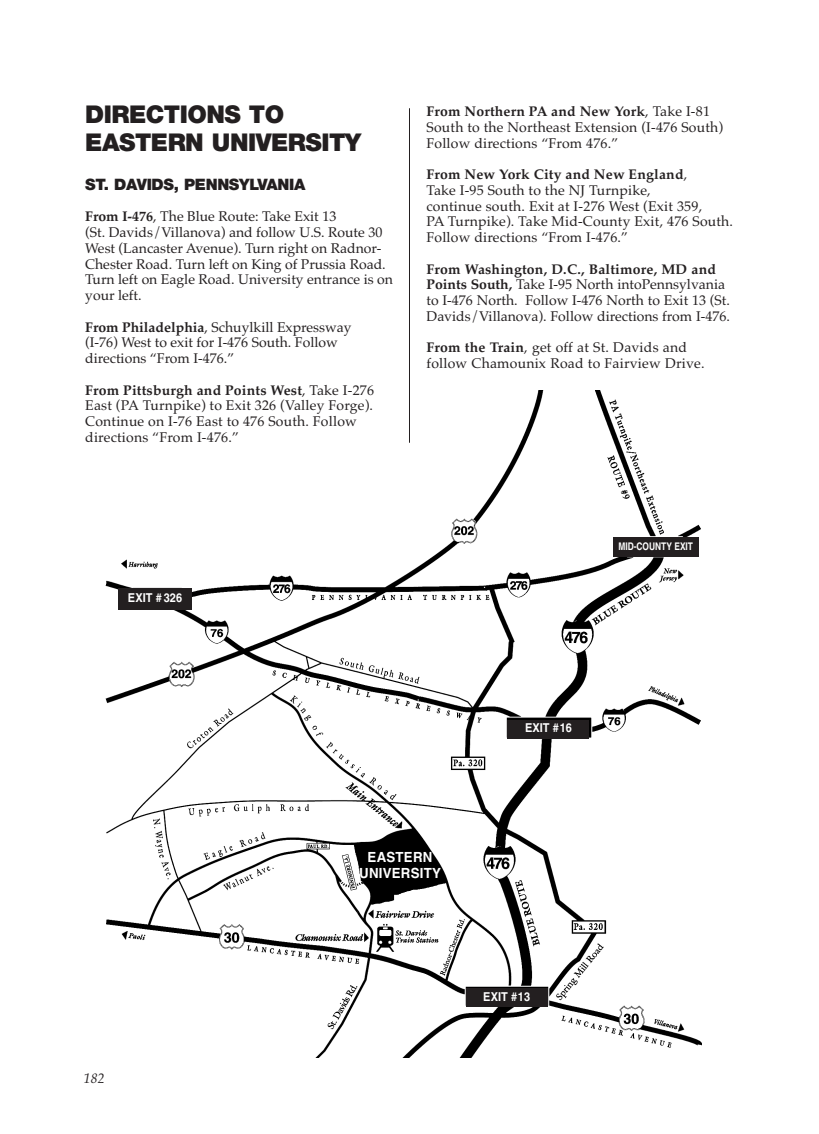
<style>
.page{position:relative;width:819px;height:1134px;background:#fff}
.page>*{position:absolute;margin:0;border:0;box-sizing:border-box;transform-origin:0 0}
.t1{font:900 24.5px/28px "Helvetica Neue";letter-spacing:-.02em;color:#231f20}
.t2{font:900 15.75px "Helvetica Neue";letter-spacing:-.02em;color:#231f20}
.t3{font:14px/15.8px "Palatino";color:#231f20}
.t4{font:700 14px/15.8px "Helvetica";letter-spacing:.015em;color:#fff;text-align:center;scale:.95 1}
.t5{font:italic 14px "Palatino";color:#231f20}
.t6{font:700 12.25px "Helvetica";color:#fff;scale:.9 1}
.t7{font:700 10.5px "Helvetica";color:#fff;scale:.8 1}
.s1{font-weight:700}
</style>
<div class="page">
<img style="left:105px;top:391px;width:597px;height:667px">
<hr style="left:409px;top:108px;width:1px;height:335px;background:#231f20">
<div style="left:508px;top:720px;width:81px;height:18px;background:#231f20"></div>
<div style="left:118px;top:589px;width:74px;height:21px;background:#231f20"></div>
<div style="left:466px;top:989px;width:81px;height:18px;background:#231f20"></div>
<div style="left:613px;top:537px;width:85px;height:20px;background:#231f20"></div>
<h1 class="t1" style="left:85px;top:103px;width:278px">DIRECTIONS TO<br>EASTERN UNIVERSITY</h1>
<p class="t2" style="left:85px;top:179px;width:222px">ST. DAVIDS, PENNSYLVANIA</p>
<p class="t3" style="left:85px;top:210px;width:309px"><span class="s1">From I-476</span>, The Blue Route: Take Exit 13<br>(St. Davids/Villanova) and follow U.S. Route 30<br>West (Lancaster Avenue). Turn right on Radnor-Chester Road. Turn left on King of Prussia Road.<br>Turn left on Eagle Road. University entrance is on your left.</p>
<p class="t3" style="left:85px;top:321px;width:268px"><span class="s1">From Philadelphia</span>, Schuylkill Expressway (I-76) West to exit for I-476 South. Follow directions “From I-476.”</p>
<p class="t3" style="left:85px;top:384px;width:290px"><span class="s1">From Pittsburgh and Points West</span>, Take I-276<br>East (PA Turnpike) to Exit 326 (Valley Forge).<br>Continue on I-76 East to 476 South. Follow directions “From I-476.”</p>
<p class="t3" style="left:426px;top:105px;width:298px"><span class="s1">From Northern PA and New York</span>, Take I-81<br>South to the Northeast Extension (I-476 South)<br>Follow directions “From 476.”</p>
<p class="t3" style="left:426px;top:168px;width:308px"><span class="s1">From New York City and New England</span>,<br>Take I-95 South to the NJ Turnpike,<br>continue south. Exit at I-276 West (Exit 359,<br>PA Turnpike). Take Mid-County Exit, 476 South.<br>Follow directions “From I-476.”</p>
<p class="t3" style="left:426px;top:263px;width:305px"><span class="s1">From Washington, D.C., Baltimore, MD and Points South,</span> Take I-95 North intoPennsylvania to I-476 North. Follow I-476 North to Exit 13 (St.<br>Davids/Villanova). Follow directions from I-476.</p>
<p class="t3" style="left:426px;top:341px;width:280px"><span class="s1">From the Train</span>, get off at St. Davids and follow Chamounix Road to Fairview Drive.</p>
<p class="t6" style="left:128px;top:594px;width:62px">EXIT # 326</p>
<p class="t7" style="left:618px;top:543px;width:95px">MID-COUNTY EXIT</p>
<p class="t6" style="left:525px;top:724px;width:54px">EXIT #16</p>
<p class="t5" style="left:84px;top:1073px;width:22px">182</p>
<p class="t4" style="left:359px;top:851px;width:88px">EASTERN<br>UNIVERSITY</p>
<p class="t6" style="left:483px;top:992px;width:54px">EXIT #13</p>
</div>
